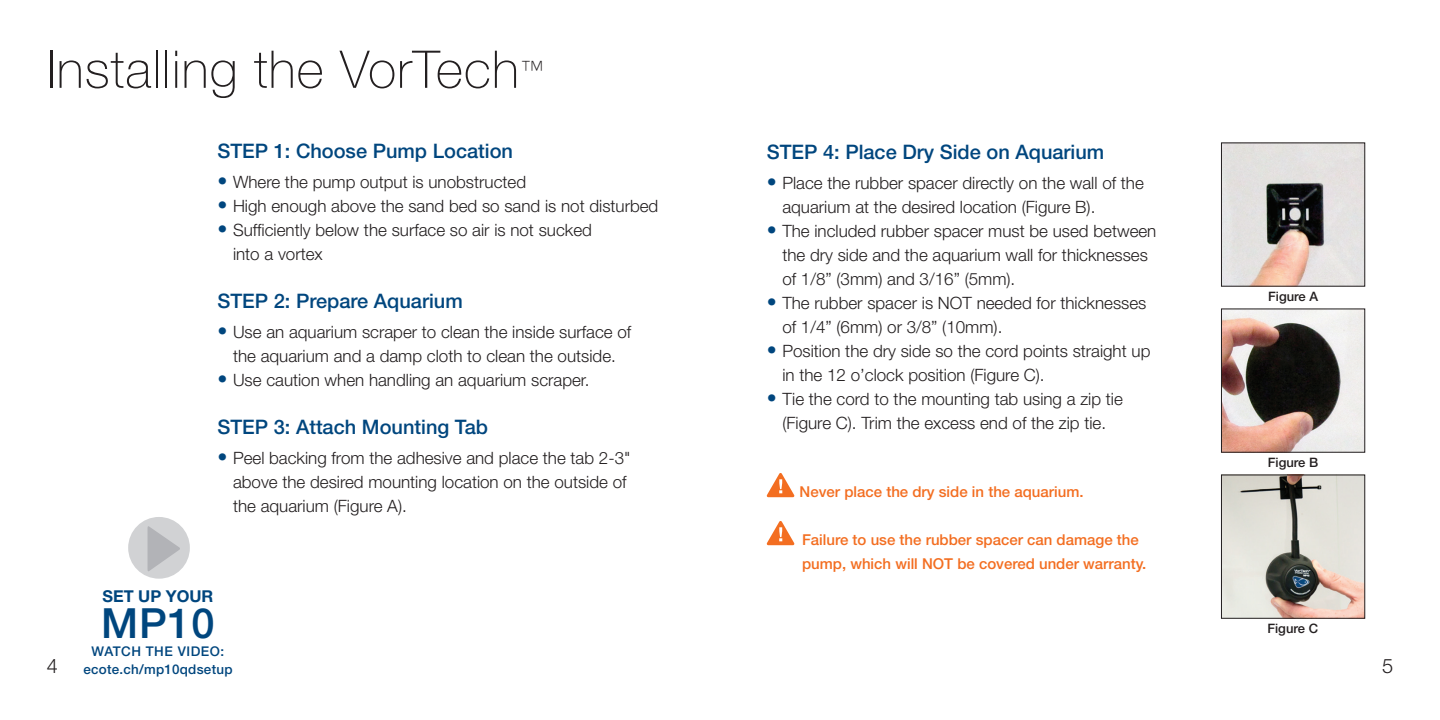
<style>
.page{position:relative;width:1440px;height:720px;background:#fff}
.page>*{position:absolute;margin:0;border:0;box-sizing:border-box;transform-origin:0 0}
.t1{font:100 52px "Helvetica Neue";letter-spacing:.02em;color:#231f20}
.t2{font:500 41.6px "Helvetica Neue";color:#00467e}
.t3{font:500 20px "Helvetica Neue";color:#00467e}
.t4{font:300 20px "Helvetica Neue";color:#231f20}
.t5{font:300 17px/24px "Helvetica Neue";color:#231f20}
.t6{font:700 16.4px "Helvetica Neue";color:#00467e}
.t7{font:500 15px/24px "Helvetica Neue";color:#f36e21}
.t8{font:500 13.4px/17.8px "Helvetica Neue";letter-spacing:.02em;color:#00467e;text-align:center}
.t9{font:500 13px "Helvetica Neue";color:#231f20}
.s1{font-weight:500;font-size:20px;color:#00467e}
</style>
<div class="page">
<svg style="left:767px;top:473px;width:27px;height:24px"></svg>
<svg style="left:767px;top:521px;width:27px;height:24px"></svg>
<img style="left:1223px;top:145px;width:140px;height:140px">
<div style="left:1221px;top:143px;width:144px;height:144px;border:1px solid #231f20"></div>
<img style="left:1223px;top:477px;width:140px;height:140px">
<div style="left:1221px;top:475px;width:144px;height:144px;border:1px solid #231f20"></div>
<img style="left:1223px;top:311px;width:140px;height:140px">
<div style="left:1221px;top:309px;width:144px;height:144px;border:1px solid #231f20"></div>
<div style="left:128px;top:517px;width:62px;height:62px;background:#d1d2d4;border-radius:50%"></div>
<svg style="left:148px;top:526px;width:32px;height:46px"></svg>
<h1 class="t1" style="left:47px;top:40px;width:498px">Installing the VorTech<sup>™</sup></h1>
<p class="t3" style="left:217px;top:139px;width:297px">STEP 1: Choose Pump Location</p>
<p class="t5" style="left:217px;top:170px;width:310px"><span class="s1">•</span> Where the pump output is unobstructed</p>
<p class="t5" style="left:217px;top:194px;width:442px"><span class="s1">•</span> High enough above the sand bed so sand is not disturbed</p>
<p class="t5" style="left:233px;top:218px;width:360px;text-indent:-16px"><span class="s1">•</span> Sufficiently below the surface so air is not sucked into a vortex</p>
<p class="t3" style="left:217px;top:289px;width:247px">STEP 2: Prepare Aquarium</p>
<p class="t5" style="left:217px;top:320px;width:415px;text-align:center"><span class="s1">•</span> Use an aquarium scraper to clean the inside surface of the aquarium and a damp cloth to clean the outside.</p>
<p class="t5" style="left:217px;top:368px;width:374px"><span class="s1">•</span> Use caution when handling an aquarium scraper.</p>
<p class="t3" style="left:217px;top:415px;width:272px">STEP 3: Attach Mounting Tab</p>
<p class="t5" style="left:233px;top:446px;width:399px;text-indent:-16px"><span class="s1">•</span> Peel backing from the adhesive and place the tab 2-3" above the desired mounting location on the outside of the aquarium (Figure A).</p>
<p class="t3" style="left:767px;top:140px;width:339px">STEP 4: Place Dry Side on Aquarium</p>
<p class="t5" style="left:782px;top:171px;width:363px;text-indent:-16px"><span class="s1">•</span> Place the rubber spacer directly on the wall of the aquarium at the desired location (Figure B).</p>
<p class="t5" style="left:782px;top:219px;width:376px;text-indent:-16px"><span class="s1">•</span> The included rubber spacer must be used between the dry side and the aquarium wall for thicknesses of 1/8” (3mm) and 3/16” (5mm).</p>
<p class="t5" style="left:782px;top:291px;width:366px;text-indent:-16px"><span class="s1">•</span> The rubber spacer is NOT needed for thicknesses of 1/4” (6mm) or 3/8” (10mm).</p>
<p class="t5" style="left:782px;top:339px;width:370px;text-indent:-16px"><span class="s1">•</span> Position the dry side so the cord points straight up in the 12 o’clock position (Figure C).</p>
<p class="t5" style="left:767px;top:387px;width:358px;text-align:center"><span class="s1">•</span> Tie the cord to the mounting tab using a zip tie (Figure C). Trim the excess end of the zip tie.</p>
<p class="t7" style="left:800px;top:480px;width:285px">Never place the dry side in the aquarium.</p>
<p class="t7" style="left:802px;top:528px;width:346px">Failure to use the rubber spacer can damage the pump, which will NOT be covered under warranty.</p>
<p class="t9" style="left:1268px;top:288px;width:51px">Figure A</p>
<p class="t9" style="left:1268px;top:454px;width:52px">Figure B</p>
<p class="t6" style="left:103px;top:586px;width:112px">SET UP YOUR</p>
<h2 class="t2" style="left:101px;top:598px;width:115px">MP10</h2>
<p class="t8" style="left:83px;top:642px;width:151px">WATCH THE VIDEO: ecote.ch/mp10qdsetup</p>
<p class="t9" style="left:1267px;top:621px;width:52px">Figure C</p>
<p class="t4" style="left:47px;top:654px;width:13px">4</p>
<p class="t4" style="left:1382px;top:654px;width:13px">5</p>
</div>
